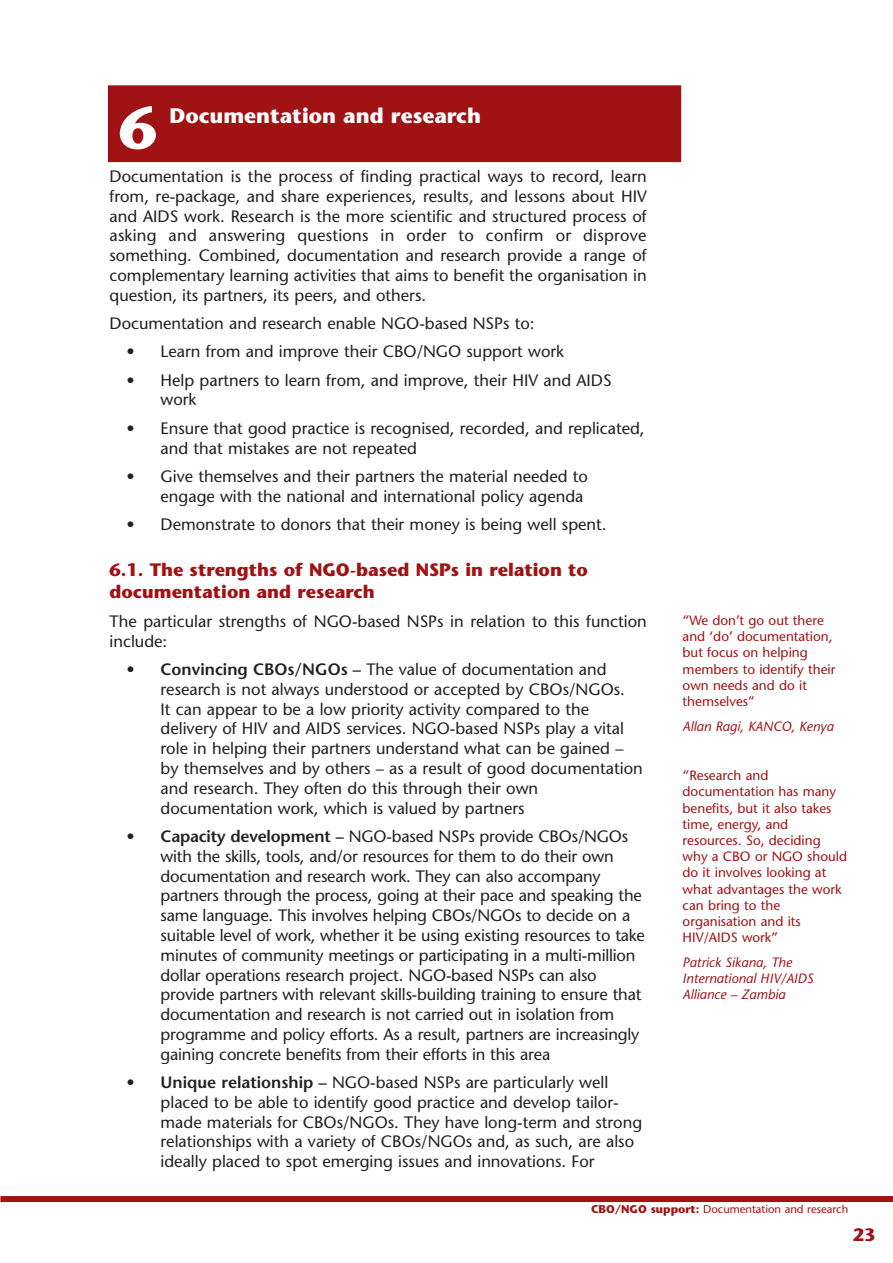
<style>
.page{position:relative;width:893px;height:1263px;background:#fff}
.page>*{position:absolute;margin:0;border:0;box-sizing:border-box;transform-origin:0 0}
.t1{font:700 60px "Stone Sans";color:#fff}
.t2{font:700 21px "Stone Sans";color:#fff}
.t3{font:700 18px/21.6px "Stone Sans";color:#a01214}
.t4{font:16.5px/19.8px "Stone Sans";color:#231f20}
.t5{font:13.5px/16.2px "Stone Sans";color:#a01214}
.t6{font:italic 13.5px/16.2px "Stone Sans";color:#a01214}
.t7{font:11.25px "Stone Sans";color:#a01214}
.s1{font-weight:600}
.s2{font-weight:700}
</style>
<div class="page">
<div style="left:0;top:1196px;width:892px;height:6px;background:#a01214"></div>
<div style="left:108px;top:86px;width:572px;height:76px;background:#a01214"></div>
<div style="left:108px;top:85px;width:573px;height:77px;border:1px solid #a01214"></div>
<h1 class="t1" style="left:119px;top:105px;width:39px">6</h1>
<p class="t2" style="left:170px;top:108px;width:313px">Documentation and research</p>
<p class="t4" style="left:109px;top:168px;width:539px;text-align:justify">Documentation is the process of finding practical ways to record, learn from, re-package, and share experiences, results, and lessons about HIV and AIDS work. Research is the more scientific and structured process of asking and answering questions in order to confirm or disprove something. Combined, documentation and research provide a range of complementary learning activities that aims to benefit the organisation in question, its partners, its peers, and others.</p>
<p class="t4" style="left:109px;top:315px;width:426px">Documentation and research enable NGO-based NSPs to:</p>
<p class="t4" style="left:126px;top:343px;width:439px">• Learn from and improve their CBO/NGO support work</p>
<p class="t4" style="left:160px;top:372px;width:452px;text-indent:-34px">• Help partners to learn from, and improve, their HIV and AIDS work</p>
<p class="t4" style="left:160px;top:420px;width:485px;text-indent:-34px">• Ensure that good practice is recognised, recorded, and replicated, and that mistakes are not repeated</p>
<p class="t4" style="left:126px;top:468px;width:463px;text-align:right">• Give themselves and their partners the material needed to engage with the national and international policy agenda</p>
<p class="t4" style="left:126px;top:516px;width:481px">• Demonstrate to donors that their money is being well spent.</p>
<p class="t3" style="left:109px;top:561px;width:480px">6.1. The strengths of NGO-based NSPs in relation to documentation and research</p>
<p class="t4" style="left:109px;top:613px;width:539px">The particular strengths of NGO-based NSPs in relation to this function include:</p>
<p class="t4" style="left:160px;top:661px;width:484px;text-indent:-34px">• <span class="s1">Convincing CBOs/NGOs –</span> The value of documentation and research is not always understood or accepted by CBOs/NGOs.<br>It can appear to be a low priority activity compared to the delivery of HIV and AIDS services. NGO-based NSPs play a vital role in helping their partners understand what can be gained – by themselves and by others – as a result of good documentation and research. They often do this through their own documentation work, which is valued by partners</p>
<p class="t4" style="left:160px;top:828px;width:486px;text-indent:-34px">• <span class="s1">Capacity development –</span> NGO-based NSPs provide CBOs/NGOs with the skills, tools, and/or resources for them to do their own documentation and research work. They can also accompany partners through the process, going at their pace and speaking the same language. This involves helping CBOs/NGOs to decide on a suitable level of work, whether it be using existing resources to take minutes of community meetings or participating in a multi-million dollar operations research project. NGO-based NSPs can also provide partners with relevant skills-building training to ensure that documentation and research is not carried out in isolation from programme and policy efforts. As a result, partners are increasingly gaining concrete benefits from their efforts in this area</p>
<p class="t4" style="left:160px;top:1074px;width:483px;text-indent:-34px">• <span class="s1">Unique relationship –</span> NGO-based NSPs are particularly well placed to be able to identify good practice and develop tailor&shy;made materials for CBOs/NGOs. They have long-term and strong relationships with a variety of CBOs/NGOs and, as such, are also ideally placed to spot emerging issues and innovations. For</p>
<p class="t5" style="left:682px;top:614px;width:154px">“We don’t go out there and ‘do’ documentation, but focus on helping members to identify their own needs and do it themselves”</p>
<p class="t6" style="left:682px;top:719px;width:153px">Allan Ragi, KANCO, Kenya</p>
<p class="t5" style="left:682px;top:769px;width:166px">“Research and documentation has many benefits, but it also takes time, energy, and resources. So, deciding why a CBO or NGO should do it involves looking at what advantages the work can bring to the organisation and its<br>HIV/AIDS work”</p>
<p class="t6" style="left:682px;top:955px;width:132px">Patrick Sikana, The<br>International HIV/AIDS<br>Alliance – Zambia</p>
<p class="t7" style="left:591px;top:1205px;width:259px"><span class="s2">CBO/NGO support:</span> Documentation and research</p>
<p class="t3" style="left:852px;top:1226px;width:24px">23</p>
</div>
